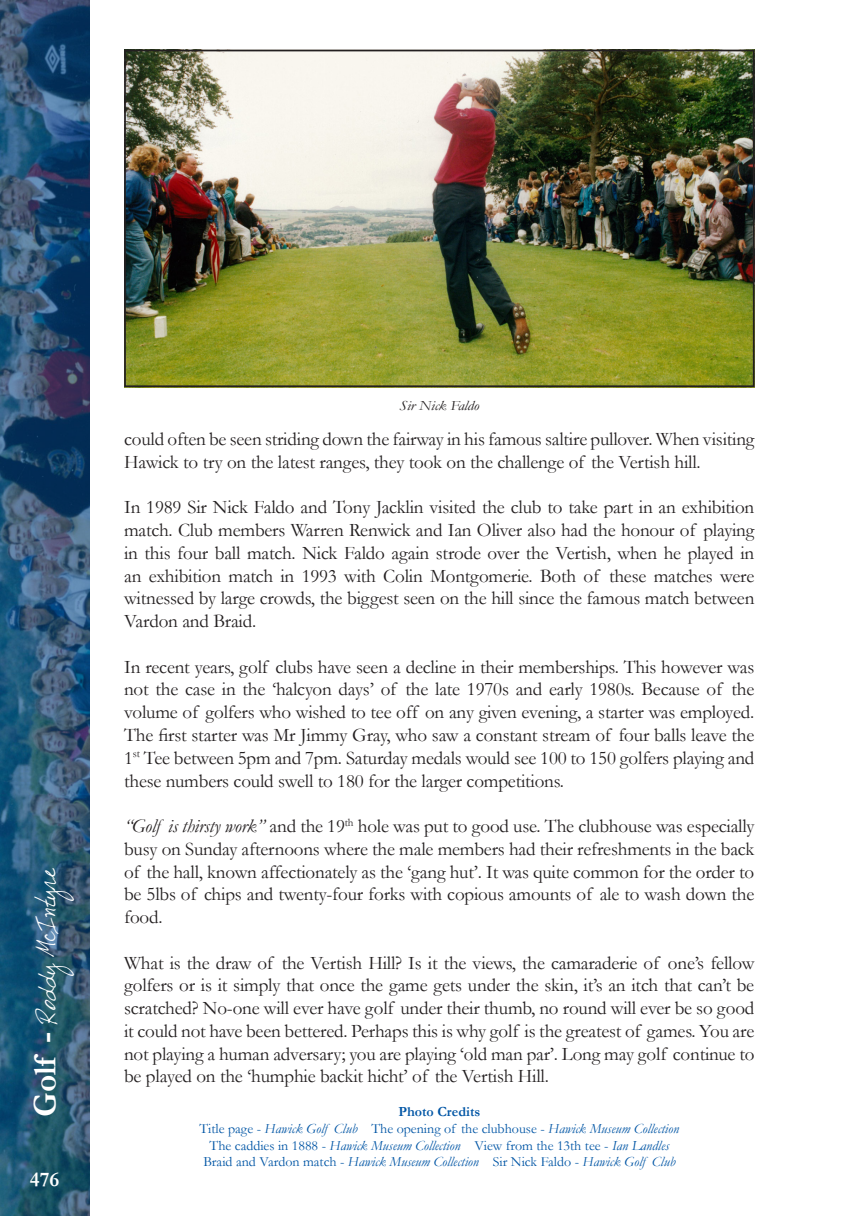
<style>
.page{position:relative;width:844px;height:1216px;background:#fff}
.page>*{position:absolute;margin:0;border:0;box-sizing:border-box;transform-origin:0 0}
.t1{font:21px "My Boyfriend's Handwriting";color:#fff}
.t2{font:700 21px "Garamond";color:#fff}
.t3{font:19.25px/22.8px "Garamond";letter-spacing:-.01em;color:#231f20;text-align:justify}
.t4{font:italic 14px "Garamond";color:#0155a5}
.t5{font:14px "Garamond";color:#0155a5}
.t6{font:700 14px "Garamond";color:#0155a5}
.t7{font:italic 14px "Garamond";color:#231f20;scale:1.1 1}
.s1{font-family:"Garamond";font-weight:700;font-size:33.25px}
.s2{font-style:italic}
.s3{font-style:normal}
</style>
<div class="page">
<img style="left:0;top:0;width:89px;height:1215px">
<img style="left:127px;top:53px;width:624px;height:331px">
<div style="left:124px;top:50px;width:630px;height:337px;border:2px solid #231f20"></div>
<p class="t1" style="left:36px;top:1116px;width:250px;rotate:-90deg"><span class="s1">Golf -</span> Roddy McIntyre</p>
<p class="t2" style="left:30px;top:1166px;width:31px">476</p>
<p class="t7" style="left:399px;top:397px;width:74px">Sir Nick Faldo</p>
<p class="t3" style="left:124px;top:427px;width:631px">could often be seen striding down the fairway in his famous saltire pullover. When visiting<br>Hawick to try on the latest ranges, they took on the challenge of the Vertish hill.</p>
<p class="t3" style="left:124px;top:495px;width:631px">In 1989 Sir Nick Faldo and Tony Jacklin visited the club to take part in an exhibition match. Club members Warren Renwick and Ian Oliver also had the honour of playing in this four ball match. Nick Faldo again strode over the Vertish, when he played in an exhibition match in 1993 with Colin Montgomerie. Both of these matches were witnessed by large crowds, the biggest seen on the hill since the famous match between Vardon and Braid.</p>
<p class="t3" style="left:124px;top:655px;width:631px">In recent years, golf clubs have seen a decline in their memberships. This however was not the case in the ‘halcyon days’ of the late 1970s and early 1980s. Because of the volume of golfers who wished to tee off on any given evening, a starter was employed.<br>The first starter was Mr Jimmy Gray, who saw a constant stream of four balls leave the 1<sup>st</sup> Tee between 5pm and 7pm. Saturday medals would see 100 to 150 golfers playing and these numbers could swell to 180 for the larger competitions.</p>
<p class="t3" style="left:124px;top:814px;width:631px"><span class="s2">“Golf is thirsty work”</span> and the 19<sup>th</sup> hole was put to good use. The clubhouse was especially busy on Sunday afternoons where the male members had their refreshments in the back of the hall, known affectionately as the ‘gang hut’. It was quite common for the order to be 5lbs of chips and twenty-four forks with copious amounts of ale to wash down the food.</p>
<p class="t3" style="left:124px;top:950px;width:631px">What is the draw of the Vertish Hill? Is it the views, the camaraderie of one’s fellow golfers or is it simply that once the game gets under the skin, it’s an itch that can’t be scratched? No-one will ever have golf under their thumb, no round will ever be so good it could not have been bettered. Perhaps this is why golf is the greatest of games. You are not playing a human adversary; you are playing ‘old man par’. Long may golf continue to be played on the ‘humphie backit hicht’ of the Vertish Hill.</p>
<p class="t6" style="left:398px;top:1103px;width:83px">Photo Credits</p>
<p class="t4" style="left:199px;top:1119px;width:481px"><span class="s3">Title page -</span> Hawick Golf Club <span class="s3">The opening of the clubhouse -</span> Hawick Museum Collection</p>
<p class="t5" style="left:209px;top:1136px;width:461px">The caddies in 1888 - <span class="s2">Hawick Museum Collection</span> View from the 13th tee - <span class="s2">Ian Landles</span></p>
<p class="t4" style="left:203px;top:1153px;width:473px"><span class="s3">Braid and Vardon match -</span> Hawick Museum Collection <span class="s3">Sir Nick Faldo -</span> Hawick Golf Club</p>
</div>
